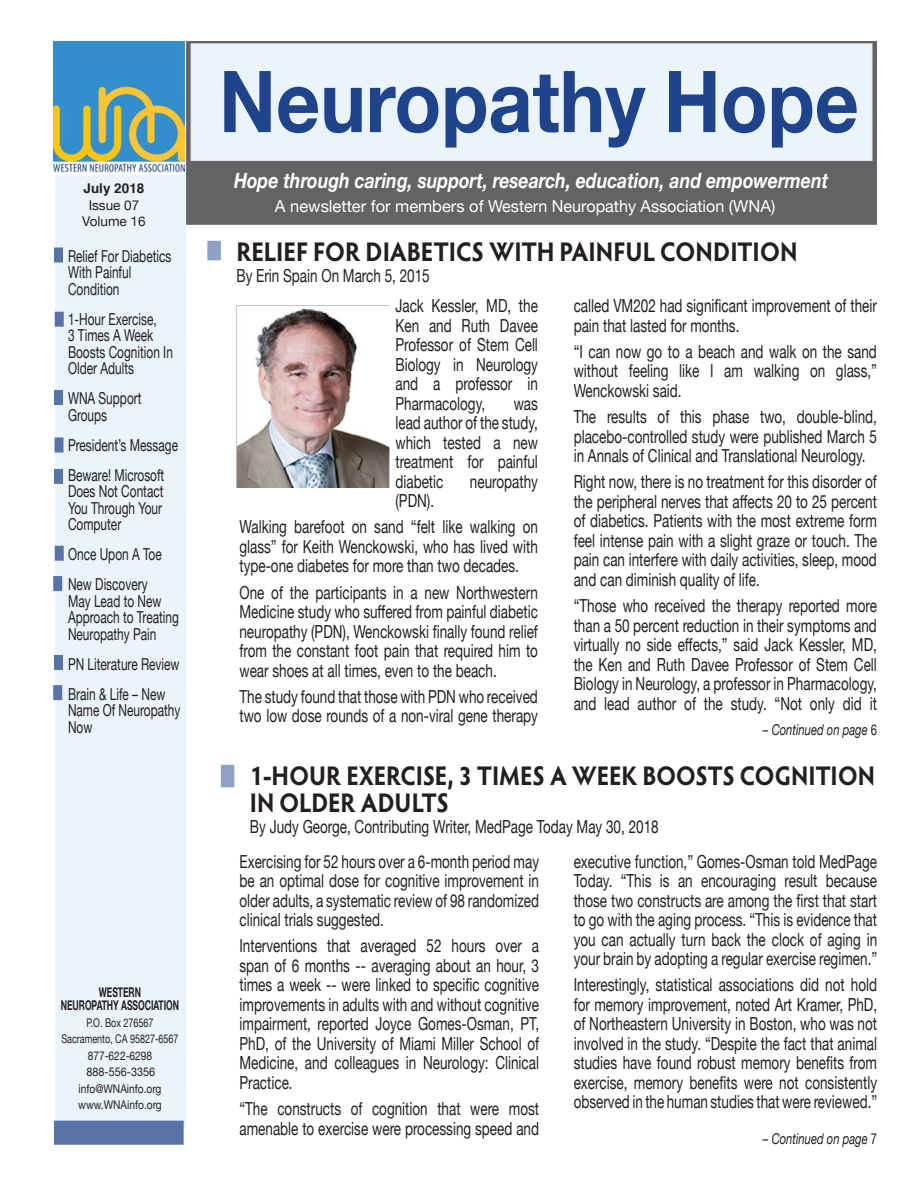
<style>
.page{position:relative;width:918px;height:1188px;background:#fff}
.page>*{position:absolute;margin:0;border:0;box-sizing:border-box;transform-origin:0 0}
.Masthead{font:700 85.5px "Helvetica Neue";color:#1f448b;scale:.9 1}
.t1{font:700 27px/27px "Hypatia Sans Pro";letter-spacing:-.005em;color:#231f20;scale:.89 1}
.t2{font:700 27px "Hypatia Sans Pro";letter-spacing:-.005em;color:#231f20;scale:.9 1}
.t3{font:italic 700 21px "Helvetica Neue";color:#fff;scale:.84 1}
.t4{font:18px/19.5px "Helvetica Neue";color:#231f20;text-align:justify;scale:.75 1}
.t5{font:16.5px/16.5px "Helvetica Neue";color:#231f20;scale:.72 1}
.Company_Address{font:16.5px "Helvetica Neue";color:#fff}
.t6{font:italic 15px "Helvetica Neue";color:#231f20;scale:.75 1}
.t7{font:700 13.5px "Helvetica Neue";color:#231f20;scale:.63 1}
.Company_Address-2{font:13.5px "Helvetica Neue";color:#231f20}
.Company_Address-3{font:700 13.5px "Helvetica";color:#231f20}
.Company_Address-4{font:12px/16.5px "Helvetica Neue";color:#231f20;text-align:center;scale:.75 1}
.Company_Address-5{font:12px "Helvetica Neue";color:#231f20;scale:.85 1}
.Company_Address-6{font:12px "Helvetica Neue";color:#231f20;scale:.9 1}
.s1{font-style:normal}
</style>
<div class="page">
<div style="left:55px;top:158px;width:130px;height:970px;background:#ebf4fa"></div>
<div style="left:186px;top:41px;width:691px;height:184px;background:#636366;border:2px solid #636366"></div>
<div style="left:191px;top:43px;width:681px;height:118px;background:#ebf4fa;border:2px solid #e9ecf3"></div>
<div style="left:54px;top:247px;width:9px;height:15px;background:#5773a8"></div>
<div style="left:54px;top:469px;width:9px;height:15px;background:#5773a8"></div>
<div style="left:54px;top:1121px;width:130px;height:24px;background:#5773a8;border:2px solid #5773a8"></div>
<div style="left:54px;top:655px;width:9px;height:15px;background:#5773a8"></div>
<div style="left:53px;top:685px;width:9px;height:15px;background:#5773a8;border:2px solid #5773a8"></div>
<div style="left:55px;top:546px;width:9px;height:15px;background:#5773a8;border:2px solid #5773a8"></div>
<div style="left:54px;top:390px;width:9px;height:15px;background:#5773a8"></div>
<div style="left:55px;top:312px;width:9px;height:15px;background:#5773a8;border:2px solid #5773a8"></div>
<div style="left:55px;top:438px;width:9px;height:15px;background:#5773a8;border:2px solid #5773a8"></div>
<img style="left:53px;top:41px;width:132px;height:132px">
<div style="left:207px;top:241px;width:14px;height:19px;background:#8fa2c5;border:2px solid #8da0c4"></div>
<div style="left:53px;top:576px;width:9px;height:15px;background:#5773a8;border:2px solid #5773a8"></div>
<div style="left:221px;top:765px;width:13px;height:22px;background:#8fa2c5"></div>
<img style="left:236px;top:306px;width:153px;height:182px">
<p class="Company_Address-3" style="left:84px;top:177px;width:62px">July 2018</p>
<p class="Company_Address-2" style="left:89px;top:195px;width:52px">Issue 07</p>
<p class="Company_Address-2" style="left:82px;top:212px;width:65px">Volume 16</p>
<p class="t5" style="left:68px;top:249px;width:145px">Relief For Diabetics<br>With Painful<br>Condition</p>
<p class="t5" style="left:68px;top:312px;width:147px">1-Hour Exercise,<br>3 Times A Week<br>Boosts Cognition In<br>Older Adults</p>
<p class="t5" style="left:68px;top:391px;width:104px">WNA Support<br>Groups</p>
<p class="t5" style="left:68px;top:438px;width:154px">President’s Message</p>
<p class="t5" style="left:68px;top:468px;width:135px">Beware! Microsoft<br>Does Not Contact<br>You Through Your<br>Computer</p>
<p class="t5" style="left:68px;top:547px;width:132px">Once Upon A Toe</p>
<p class="t5" style="left:68px;top:577px;width:156px">New Discovery<br>May Lead to New<br>Approach to Treating<br>Neuropathy Pain</p>
<p class="t5" style="left:68px;top:657px;width:156px">PN Literature Review</p>
<p class="t5" style="left:68px;top:687px;width:158px">Brain &amp; Life – New<br>Name Of Neuropathy<br>Now</p>
<p class="t7" style="left:99px;top:981px;width:69px">WESTERN</p>
<p class="t7" style="left:61px;top:995px;width:190px">NEUROPATHY ASSOCIATION</p>
<p class="Company_Address-4" style="left:86px;top:1015px;width:91px">P.O. Box 276567</p>
<p class="Company_Address-4" style="left:61px;top:1031px;width:158px">Sacramento, CA 95827-6567<br>877-622-6298</p>
<p class="Company_Address-6" style="left:87px;top:1063px;width:78px">888-556-3356</p>
<p class="Company_Address-5" style="left:79px;top:1080px;width:99px">info@WNAinfo.org</p>
<p class="Company_Address-5" style="left:78px;top:1096px;width:100px">www.WNAinfo.org</p>
<p class="Masthead" style="left:219px;top:35px;width:713px">Neuropathy Hope</p>
<p class="t3" style="left:234px;top:165px;width:709px">Hope through caring, support, research, education, and empowerment</p>
<p class="Company_Address" style="left:275px;top:194px;width:502px">A newsletter for members of Western Neuropathy Association (WNA)</p>
<p class="t2" style="left:236px;top:232px;width:625px">RELIEF FOR DIABETICS WITH PAINFUL CONDITION</p>
<p class="t4" style="left:236px;top:267px;width:259px">By Erin Spain On March 5, 2015</p>
<p class="t4" style="left:395px;top:297px;width:192px">Jack Kessler, MD, the Ken and Ruth Davee Professor of Stem Cell Biology in Neurology and a professor in Pharmacology,</p>
<p class="t4" style="left:574px;top:297px;width:406px">called VM202 had significant improvement of their pain that lasted for months.</p>
<p class="t4" style="left:574px;top:343px;width:406px">“I can now go to a beach and walk on the sand without feeling like I am walking on glass,” Wenckowski said.</p>
<p class="t4" style="left:574px;top:408px;width:406px">The results of this phase two, double-blind, placebo-controlled study were published March 5 in Annals of Clinical and Translational Neurology.</p>
<p class="t4" style="left:574px;top:473px;width:406px">Right now, there is no treatment for this disorder of the peripheral nerves that affects 20 to 25 percent of diabetics. Patients with the most extreme form feel intense pain with a slight graze or touch. The pain can interfere with daily activities, sleep, mood and can diminish quality of life.</p>
<p class="t4" style="left:574px;top:597px;width:406px">“Those who received the therapy reported more than a 50 percent reduction in their symptoms and virtually no side effects,” said Jack Kessler, MD, the Ken and Ruth Davee Professor of Stem Cell Biology in Neurology, a professor in Pharmacology, and lead author of the study. “Not only did it</p>
<p class="t4" style="left:395px;top:395px;width:192px;text-indent:118px">was lead author of the study, which tested a new treatment for painful diabetic</p>
<p class="t4" style="left:470px;top:473px;width:92px">neuropathy</p>
<p class="t4" style="left:395px;top:492px;width:53px">(PDN).</p>
<p class="t4" style="left:239px;top:518px;width:400px">Walking barefoot on sand “felt like walking on glass” for Keith Wenckowski, who has lived with type-one diabetes for more than two decades.</p>
<p class="t4" style="left:239px;top:584px;width:400px">One of the participants in a new Northwestern Medicine study who suffered from painful diabetic neuropathy (PDN), Wenckowski finally found relief from the constant foot pain that required him to wear shoes at all times, even to the beach.</p>
<p class="t4" style="left:239px;top:688px;width:400px">The study found that those with PDN who received two low dose rounds of a non-viral gene therapy</p>
<p class="t6" style="left:763px;top:719px;width:154px">– Continued on page <span class="s1">6</span></p>
<p class="t1" style="left:250px;top:760px;width:704px">1-HOUR EXERCISE, 3 TIMES A WEEK BOOSTS COGNITION<br>IN OLDER ADULTS</p>
<p class="t4" style="left:250px;top:818px;width:546px">By Judy George, Contributing Writer, MedPage Today May 30, 2018</p>
<p class="t4" style="left:239px;top:853px;width:401px">Exercising for 52 hours over a 6-month period may be an optimal dose for cognitive improvement in older adults, a systematic review of 98 randomized clinical trials suggested.</p>
<p class="t4" style="left:239px;top:937px;width:401px">Interventions that averaged 52 hours over a span of 6 months -- averaging about an hour, 3 times a week -- were linked to specific cognitive improvements in adults with and without cognitive impairment, reported Joyce Gomes-Osman, PT, PhD, of the University of Miami Miller School of Medicine, and colleagues in Neurology: Clinical Practice.</p>
<p class="t4" style="left:239px;top:1100px;width:401px">“The constructs of cognition that were most amenable to exercise were processing speed and</p>
<p class="t4" style="left:574px;top:853px;width:406px">executive function,” Gomes-Osman told MedPage Today. “This is an encouraging result because those two constructs are among the first that start to go with the aging process. “This is evidence that you can actually turn back the clock of aging in your brain by adopting a regular exercise regimen.”</p>
<p class="t4" style="left:574px;top:976px;width:406px">Interestingly, statistical associations did not hold for memory improvement, noted Art Kramer, PhD, of Northeastern University in Boston, who was not involved in the study. “Despite the fact that animal studies have found robust memory benefits from exercise, memory benefits were not consistently observed in the human studies that were reviewed.”</p>
<p class="t6" style="left:763px;top:1128px;width:154px">– Continued on page <span class="s1">7</span></p>
</div>
